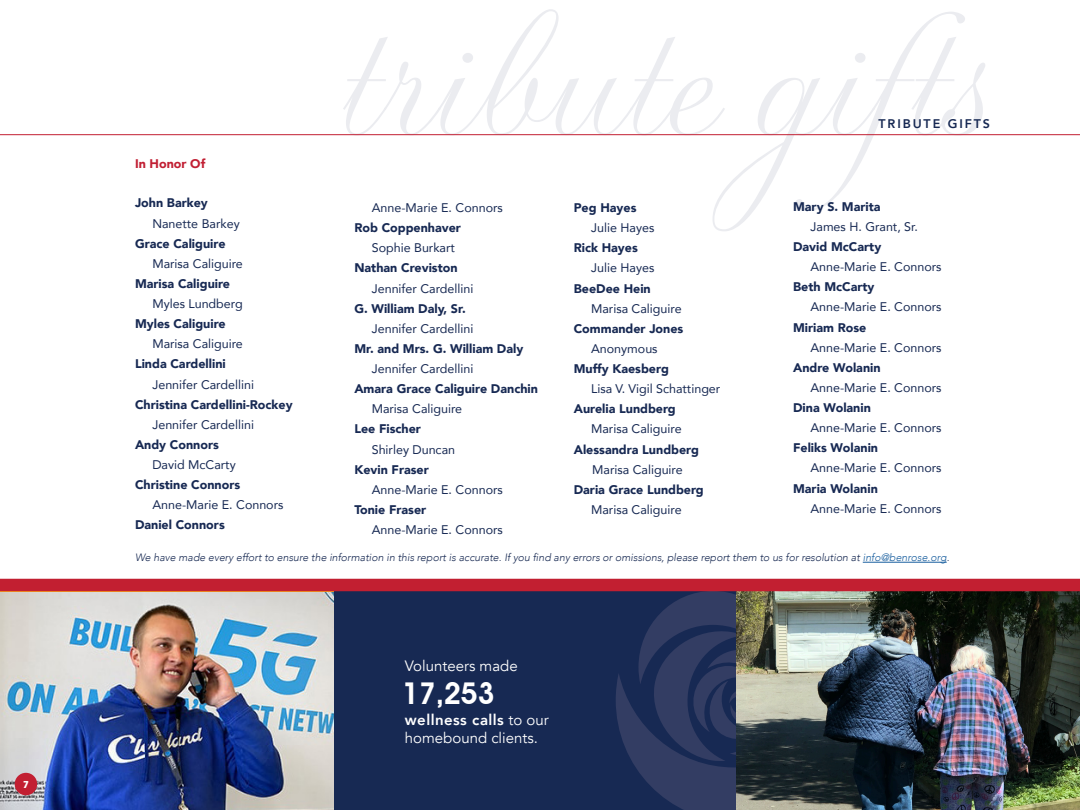
<style>
.page{position:relative;width:1080px;height:810px;background:#fff}
.page>*{position:absolute;margin:0;border:0;box-sizing:border-box;transform-origin:0 0}
.t1{font:600 30px "Avant Garde";color:#fff}
.t2{font:15px/18px "Avenir";color:#fff}
.t3{font:12.5px "Avenir";color:#172953}
.t4{font:900 12.5px "Avenir";color:#172953}
.t5{font:800 12.5px "Avenir";letter-spacing:.15em;color:#172953}
.t6{font:900 12.5px "Avenir";color:#c11f33}
.t7{font:italic 300 10.62px "Avenir";color:#182a53}
.t8{font:700 9.5px "ITC Avant Garde Pro";color:#fff}
.s1{color:#175d9e}
.s2{font-weight:800}
</style>
<div class="page">
<div style="left:0;top:584px;width:1080px;height:226px;background:#172953"></div>
<img style="left:0;top:592px;width:333px;height:218px">
<hr style="left:0;top:134px;width:1080px;height:1px;background:#c21f32">
<svg style="left:616px;top:591px;width:121px;height:219px"></svg>
<img style="left:737px;top:591px;width:343px;height:219px">
<hr style="left:863px;top:562px;width:84px;height:1px;background:#175d9e">
<div style="left:0;top:579px;width:1080px;height:12px;background:#c21f31"></div>
<div style="left:15px;top:773px;width:22px;height:22px;background:#c21f32;border-radius:50%"></div>
<p class="t8" style="left:23px;top:778px;width:7px">7</p>
<p class="t5" style="left:879px;top:114px;width:113px">TRIBUTE GIFTS</p>
<p class="t6" style="left:135px;top:153px;width:72px">In Honor Of</p>
<p class="t4" style="left:135px;top:192px;width:74px">John Barkey</p>
<p class="t3" style="left:152px;top:213px;width:89px">Nanette Barkey</p>
<p class="t4" style="left:135px;top:233px;width:92px">Grace Caliguire</p>
<p class="t3" style="left:152px;top:253px;width:92px">Marisa Caliguire</p>
<p class="t4" style="left:135px;top:273px;width:97px">Marisa Caliguire</p>
<p class="t3" style="left:152px;top:294px;width:92px">Myles Lundberg</p>
<p class="t4" style="left:135px;top:313px;width:92px">Myles Caliguire</p>
<p class="t3" style="left:152px;top:334px;width:92px">Marisa Caliguire</p>
<p class="t4" style="left:135px;top:353px;width:92px">Linda Cardellini</p>
<p class="t3" style="left:152px;top:374px;width:103px">Jennifer Cardellini</p>
<p class="t4" style="left:135px;top:394px;width:159px">Christina Cardellini-Rockey</p>
<p class="t3" style="left:152px;top:414px;width:103px">Jennifer Cardellini</p>
<p class="t4" style="left:135px;top:434px;width:86px">Andy Connors</p>
<p class="t3" style="left:152px;top:455px;width:85px">David McCarty</p>
<p class="t4" style="left:135px;top:474px;width:107px">Christine Connors</p>
<p class="t3" style="left:152px;top:495px;width:133px">Anne-Marie E. Connors</p>
<p class="t4" style="left:135px;top:514px;width:91px">Daniel Connors</p>
<p class="t4" style="left:793px;top:196px;width:89px">Mary S. Marita</p>
<p class="t3" style="left:811px;top:217px;width:109px">James H. Grant, Sr.</p>
<p class="t4" style="left:793px;top:236px;width:90px">David McCarty</p>
<p class="t3" style="left:811px;top:257px;width:133px">Anne-Marie E. Connors</p>
<p class="t4" style="left:793px;top:276px;width:83px">Beth McCarty</p>
<p class="t3" style="left:811px;top:297px;width:133px">Anne-Marie E. Connors</p>
<p class="t4" style="left:793px;top:317px;width:75px">Miriam Rose</p>
<p class="t3" style="left:811px;top:337px;width:133px">Anne-Marie E. Connors</p>
<p class="t4" style="left:793px;top:357px;width:89px">Andre Wolanin</p>
<p class="t3" style="left:811px;top:378px;width:133px">Anne-Marie E. Connors</p>
<p class="t4" style="left:793px;top:397px;width:79px">Dina Wolanin</p>
<p class="t3" style="left:811px;top:418px;width:133px">Anne-Marie E. Connors</p>
<p class="t4" style="left:793px;top:437px;width:86px">Feliks Wolanin</p>
<p class="t3" style="left:811px;top:458px;width:133px">Anne-Marie E. Connors</p>
<p class="t4" style="left:793px;top:478px;width:86px">Maria Wolanin</p>
<p class="t3" style="left:811px;top:498px;width:133px">Anne-Marie E. Connors</p>
<p class="t3" style="left:372px;top:198px;width:133px">Anne-Marie E. Connors</p>
<p class="t4" style="left:354px;top:217px;width:108px">Rob Coppenhaver</p>
<p class="t3" style="left:372px;top:238px;width:85px">Sophie Burkart</p>
<p class="t4" style="left:354px;top:257px;width:105px">Nathan Creviston</p>
<p class="t3" style="left:372px;top:278px;width:103px">Jennifer Cardellini</p>
<p class="t4" style="left:354px;top:298px;width:113px">G. William Daly, Sr.</p>
<p class="t3" style="left:372px;top:318px;width:103px">Jennifer Cardellini</p>
<p class="t4" style="left:354px;top:338px;width:170px">Mr. and Mrs. G. William Daly</p>
<p class="t3" style="left:372px;top:359px;width:103px">Jennifer Cardellini</p>
<p class="t4" style="left:354px;top:378px;width:185px">Amara Grace Caliguire Danchin</p>
<p class="t3" style="left:372px;top:399px;width:92px">Marisa Caliguire</p>
<p class="t4" style="left:354px;top:418px;width:68px">Lee Fischer</p>
<p class="t3" style="left:372px;top:439px;width:85px">Shirley Duncan</p>
<p class="t4" style="left:354px;top:459px;width:76px">Kevin Fraser</p>
<p class="t3" style="left:372px;top:479px;width:133px">Anne-Marie E. Connors</p>
<p class="t4" style="left:354px;top:499px;width:73px">Tonie Fraser</p>
<p class="t3" style="left:372px;top:520px;width:133px">Anne-Marie E. Connors</p>
<p class="t7" style="left:135px;top:551px;width:816px">We have made every effort to ensure the information in this report is accurate. If you find any errors or omissions, please report them to us for resolution at <span class="s1">info@benrose.org</span>.</p>
<p class="t4" style="left:574px;top:197px;width:64px">Peg Hayes</p>
<p class="t3" style="left:591px;top:218px;width:65px">Julie Hayes</p>
<p class="t4" style="left:574px;top:237px;width:66px">Rick Hayes</p>
<p class="t3" style="left:591px;top:258px;width:65px">Julie Hayes</p>
<p class="t4" style="left:574px;top:277px;width:79px">BeeDee Hein</p>
<p class="t3" style="left:591px;top:298px;width:92px">Marisa Caliguire</p>
<p class="t4" style="left:574px;top:318px;width:111px">Commander Jones</p>
<p class="t3" style="left:591px;top:339px;width:68px">Anonymous</p>
<p class="t4" style="left:574px;top:358px;width:97px">Muffy Kaesberg</p>
<p class="t3" style="left:591px;top:379px;width:131px">Lisa V. Vigil Schattinger</p>
<p class="t4" style="left:574px;top:398px;width:104px">Aurelia Lundberg</p>
<p class="t3" style="left:591px;top:419px;width:92px">Marisa Caliguire</p>
<p class="t4" style="left:574px;top:438px;width:127px">Alessandra Lundberg</p>
<p class="t3" style="left:592px;top:459px;width:92px">Marisa Caliguire</p>
<p class="t4" style="left:574px;top:479px;width:132px">Daria Grace Lundberg</p>
<p class="t3" style="left:591px;top:500px;width:92px">Marisa Caliguire</p>
<p class="t2" style="left:405px;top:657px;width:114px">Volunteers made</p>
<p class="t1" style="left:402px;top:676px;width:94px">17,253</p>
<p class="t2" style="left:405px;top:711px;width:145px"><span class="s2">wellness calls</span> to our homebound clients.</p>
</div>
